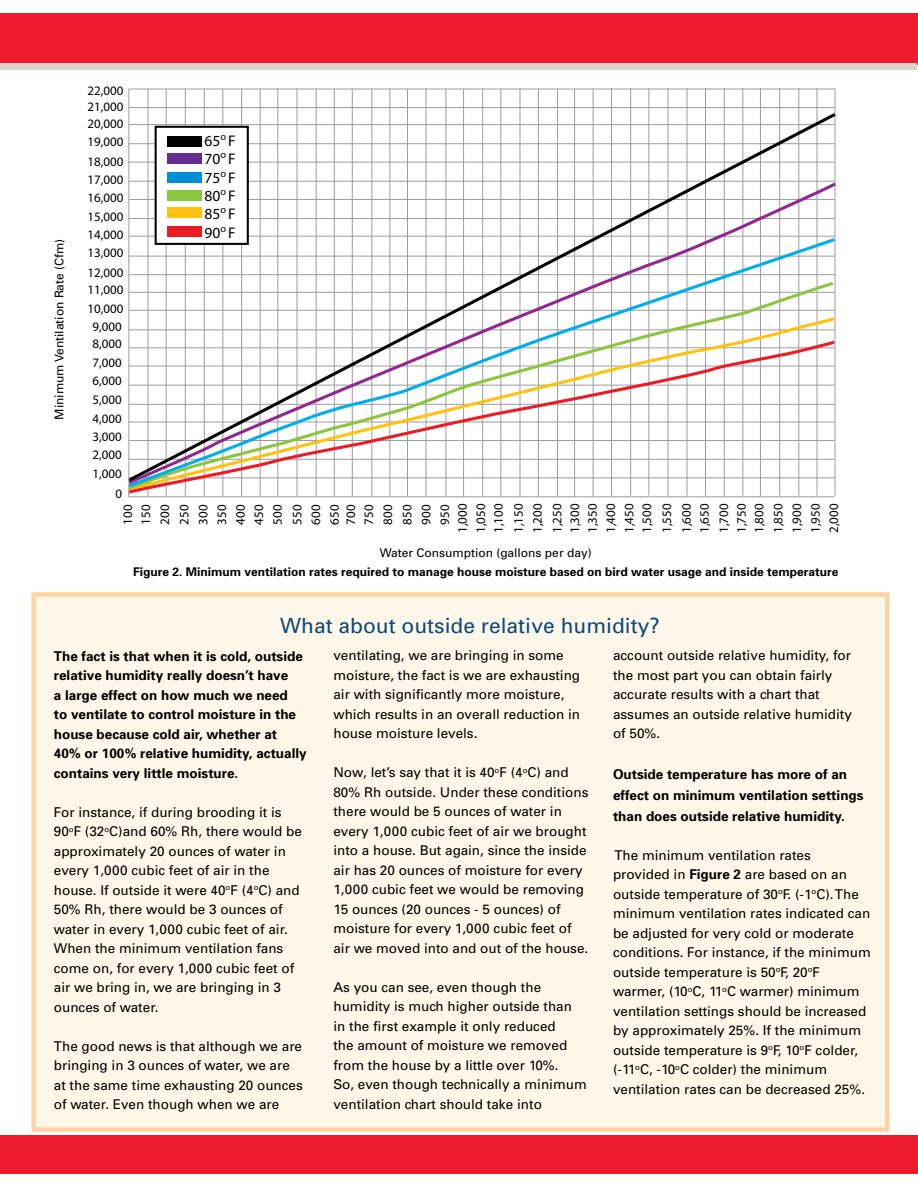
<style>
.page{position:relative;width:918px;height:1188px;background:#fff}
.page>*{position:absolute;margin:0;border:0;box-sizing:border-box;transform-origin:0 0}
.t1{font:21px "Univers";color:#0b4b79}
.t2{font:15.45px/18.3px "Myriad";color:#000;text-align:justify}
.t3{font:13.5px/19.5px "Univers";color:#000}
.t4{font:700 13.5px/19.5px "Univers";color:#000}
.t5{font:12.9px/18.3px "Myriad";color:#000;text-align:justify}
.t6{font:700 12px "Univers";color:#000}
.t7{font:12px "Univers";color:#000}
.s1{font-weight:700}
</style>
<div class="page">
<div style="left:34px;top:595px;width:853px;height:535px;background:#fff7e9"></div>
<div style="left:31px;top:592px;width:859px;height:540px;border:4px solid #ffd2a2"></div>
<div style="left:0;top:1135px;width:918px;height:38px;background:#ed1b2d"></div>
<div style="left:0;top:13px;width:918px;height:52px;background:#ed1b2d"></div>
<div style="left:0;top:63px;width:916px;height:7px;background:#ddd5c7"></div>
<hr style="left:128px;top:496px;width:707px;height:1px;background:#9d9fa1">
<hr style="left:129px;top:107px;width:706px;height:1px;background:#9d9fa1">
<hr style="left:129px;top:88px;width:706px;height:2px;background:#9d9fa1">
<hr style="left:147px;top:89px;width:1px;height:408px;background:#9d9fa1">
<hr style="left:166px;top:89px;width:1px;height:408px;background:#9d9fa1">
<hr style="left:185px;top:89px;width:1px;height:408px;background:#9d9fa1">
<hr style="left:204px;top:89px;width:1px;height:408px;background:#9d9fa1">
<hr style="left:222px;top:89px;width:1px;height:407px;background:#9d9fa1">
<hr style="left:241px;top:89px;width:1px;height:407px;background:#9d9fa1">
<hr style="left:260px;top:89px;width:1px;height:407px;background:#9d9fa1">
<hr style="left:277px;top:89px;width:1px;height:407px;background:#9d9fa1">
<hr style="left:296px;top:89px;width:2px;height:407px;background:#9d9fa1">
<hr style="left:316px;top:89px;width:1px;height:407px;background:#9d9fa1">
<hr style="left:334px;top:89px;width:1px;height:407px;background:#9d9fa1">
<hr style="left:352px;top:89px;width:1px;height:407px;background:#9d9fa1">
<hr style="left:371px;top:89px;width:1px;height:407px;background:#9d9fa1">
<hr style="left:389px;top:89px;width:1px;height:407px;background:#9d9fa1">
<hr style="left:407px;top:89px;width:1px;height:407px;background:#9d9fa1">
<hr style="left:425px;top:89px;width:2px;height:407px;background:#9d9fa1">
<hr style="left:445px;top:89px;width:1px;height:407px;background:#9d9fa1">
<hr style="left:463px;top:89px;width:1px;height:407px;background:#9d9fa1">
<hr style="left:482px;top:89px;width:1px;height:407px;background:#9d9fa1">
<hr style="left:500px;top:89px;width:1px;height:407px;background:#9d9fa1">
<hr style="left:519px;top:89px;width:1px;height:407px;background:#9d9fa1">
<hr style="left:538px;top:89px;width:1px;height:407px;background:#9d9fa1">
<hr style="left:557px;top:89px;width:1px;height:407px;background:#9d9fa1">
<hr style="left:574px;top:89px;width:1px;height:407px;background:#9d9fa1">
<hr style="left:593px;top:89px;width:1px;height:407px;background:#9d9fa1">
<hr style="left:611px;top:88px;width:1px;height:408px;background:#9d9fa1">
<hr style="left:630px;top:88px;width:1px;height:408px;background:#9d9fa1">
<hr style="left:648px;top:88px;width:1px;height:408px;background:#9d9fa1">
<hr style="left:667px;top:88px;width:1px;height:408px;background:#9d9fa1">
<hr style="left:686px;top:88px;width:1px;height:408px;background:#9d9fa1">
<hr style="left:705px;top:88px;width:1px;height:408px;background:#9d9fa1">
<hr style="left:724px;top:88px;width:1px;height:408px;background:#9d9fa1">
<hr style="left:742px;top:88px;width:1px;height:408px;background:#9d9fa1">
<hr style="left:760px;top:88px;width:1px;height:408px;background:#9d9fa1">
<hr style="left:779px;top:88px;width:1px;height:408px;background:#9d9fa1">
<hr style="left:798px;top:88px;width:1px;height:408px;background:#9d9fa1">
<hr style="left:816px;top:88px;width:2px;height:408px;background:#9d9fa1">
<hr style="left:834px;top:88px;width:1px;height:408px;background:#9d9fa1">
<svg style="left:129px;top:110px;width:707px;height:374px"></svg>
<hr style="left:128px;top:89px;width:1px;height:408px;background:#9d9fa1">
<div style="left:156px;top:127px;width:92px;height:117px;background:#fff"></div>
<div style="left:155px;top:126px;width:94px;height:119px;border:2px solid #000"></div>
<div style="left:167px;top:136px;width:35px;height:11px;background:#000"></div>
<div style="left:167px;top:153px;width:35px;height:11px;background:#662d91"></div>
<div style="left:167px;top:172px;width:35px;height:11px;background:#008fd4"></div>
<div style="left:167px;top:190px;width:35px;height:11px;background:#8cc63f"></div>
<div style="left:167px;top:207px;width:35px;height:11px;background:#ffc20e"></div>
<div style="left:167px;top:226px;width:35px;height:11px;background:#ed1c24"></div>
<p class="t7" style="left:52px;top:420px;width:182px;rotate:-90deg">Minimum Ventilation Rate (Cfm)</p>
<p class="t5" style="left:87px;top:83px;width:37px;line-height:15.8px">22,000<br>21,000</p>
<p class="t5" style="left:87px;top:116px;width:37px;line-height:17.9px">20,000<br>19,000</p>
<p class="t5" style="left:87px;top:153px;width:37px;line-height:17.9px">18,000<br>17,000<br>16,000</p>
<p class="t5" style="left:87px;top:208px;width:37px;line-height:17.9px">15,000<br>14,000<br>13,000</p>
<p class="t5" style="left:87px;top:264px;width:37px;text-align:center">12,000<br>11,000<br>10,000<br>9,000<br>8,000<br>7,000<br>6,000<br>5,000<br>4,000<br>3,000<br>2,000<br>1,000</p>
<p class="t5" style="left:115px;top:485px;width:8px">0</p>
<p class="t2" style="left:205px;top:132px;width:33px">65<sup>o</sup> F 70<sup>o</sup> F 75<sup>o</sup> F 80<sup>o</sup> F 85<sup>o</sup> F 90<sup>o</sup> F</p>
<p class="t5" style="left:119px;top:525px;width:21px;line-height:18.8px;rotate:-90deg">100<br>150<br>200<br>250<br>300<br>350<br>400<br>450<br>500<br>550<br>600<br>650</p>
<p class="t5" style="left:342px;top:533px;width:31px;text-align:center;rotate:-90deg">700<br>750<br>800<br>850<br>900<br>950<br>1,000<br>1,050<br>1,100</p>
<p class="t5" style="left:509px;top:533px;width:31px;line-height:19.4px;rotate:-90deg">1,150<br>1,200<br>1,250</p>
<p class="t5" style="left:566px;top:533px;width:31px;rotate:-90deg">1,300<br>1,350<br>1,400<br>1,450<br>1,500</p>
<p class="t5" style="left:658px;top:533px;width:31px;line-height:19.6px;rotate:-90deg">1,550<br>1,600</p>
<p class="t5" style="left:695px;top:533px;width:31px;line-height:19.5px;rotate:-90deg">1,650<br>1,700</p>
<p class="t5" style="left:733px;top:533px;width:31px;line-height:17.7px;rotate:-90deg">1,750<br>1,800</p>
<p class="t5" style="left:770px;top:533px;width:31px;rotate:-90deg">1,850<br>1,900<br>1,950<br>2,000</p>
<p class="t7" style="left:380px;top:546px;width:213px">Water Consumption (gallons per day)</p>
<p class="t6" style="left:133px;top:564px;width:707px">Figure 2. Minimum ventilation rates required to manage house moisture based on bird water usage and inside temperature</p>
<h1 class="t1" style="left:280px;top:612px;width:381px">What about outside relative humidity?</h1>
<p class="t4" style="left:54px;top:646px;width:254px">The fact is that when it is cold, outside relative humidity really doesn’t have<br>a large effect on how much we need<br>to ventilate to control moisture in the house because cold air, whether at 40% or 100% relative humidity, actually contains very little moisture.</p>
<p class="t3" style="left:54px;top:802px;width:250px">For instance, if during brooding it is 90<sup>o</sup>F (32<sup>o</sup>C)and 60% Rh, there would be approximately 20 ounces of water in every 1,000 cubic feet of air in the house. If outside it were 40<sup>o</sup>F (4<sup>o</sup>C) and 50% Rh, there would be 3 ounces of water in every 1,000 cubic feet of air.<br>When the minimum ventilation fans come on, for every 1,000 cubic feet of air we bring in, we are bringing in 3 ounces of water.</p>
<p class="t3" style="left:54px;top:1036px;width:251px">The good news is that although we are bringing in 3 ounces of water, we are at the same time exhausting 20 ounces of water. Even though when we are</p>
<p class="t3" style="left:333px;top:646px;width:248px">ventilating, we are bringing in some moisture, the fact is we are exhausting air with significantly more moisture, which results in an overall reduction in house moisture levels.</p>
<p class="t3" style="left:333px;top:763px;width:257px">Now, let’s say that it is 40<sup>o</sup>F (4<sup>o</sup>C) and 80% Rh outside. Under these conditions there would be 5 ounces of water in every 1,000 cubic feet of air we brought into a house. But again, since the inside air has 20 ounces of moisture for every 1,000 cubic feet we would be removing 15 ounces (20 ounces - 5 ounces) of moisture for every 1,000 cubic feet of air we moved into and out of the house.</p>
<p class="t3" style="left:333px;top:977px;width:255px">As you can see, even though the humidity is much higher outside than in the first example it only reduced<br>the amount of moisture we removed from the house by a little over 10%.<br>So, even though technically a minimum ventilation chart should take into</p>
<p class="t3" style="left:613px;top:646px;width:240px">account outside relative humidity, for the most part you can obtain fairly accurate results with a chart that assumes an outside relative humidity of 50%.</p>
<p class="t4" style="left:613px;top:763px;width:252px;line-height:21px">Outside temperature has more of an effect on minimum ventilation settings than does outside relative humidity.</p>
<p class="t3" style="left:613px;top:845px;width:259px">The minimum ventilation rates<br>provided in <span class="s1">Figure 2</span> are based on an outside temperature of 30<sup>o</sup>F. (-1<sup>o</sup>C). The minimum ventilation rates indicated can be adjusted for very cold or moderate conditions. For instance, if the minimum outside temperature is 50<sup>o</sup>F, 20<sup>o</sup>F warmer, (10<sup>o</sup>C, 11<sup>o</sup>C warmer) minimum ventilation settings should be increased by approximately 25%. If the minimum outside temperature is 9<sup>o</sup>F, 10<sup>o</sup>F colder, (-11<sup>o</sup>C, -10<sup>o</sup>C colder) the minimum ventilation rates can be decreased 25%.</p>
</div>
